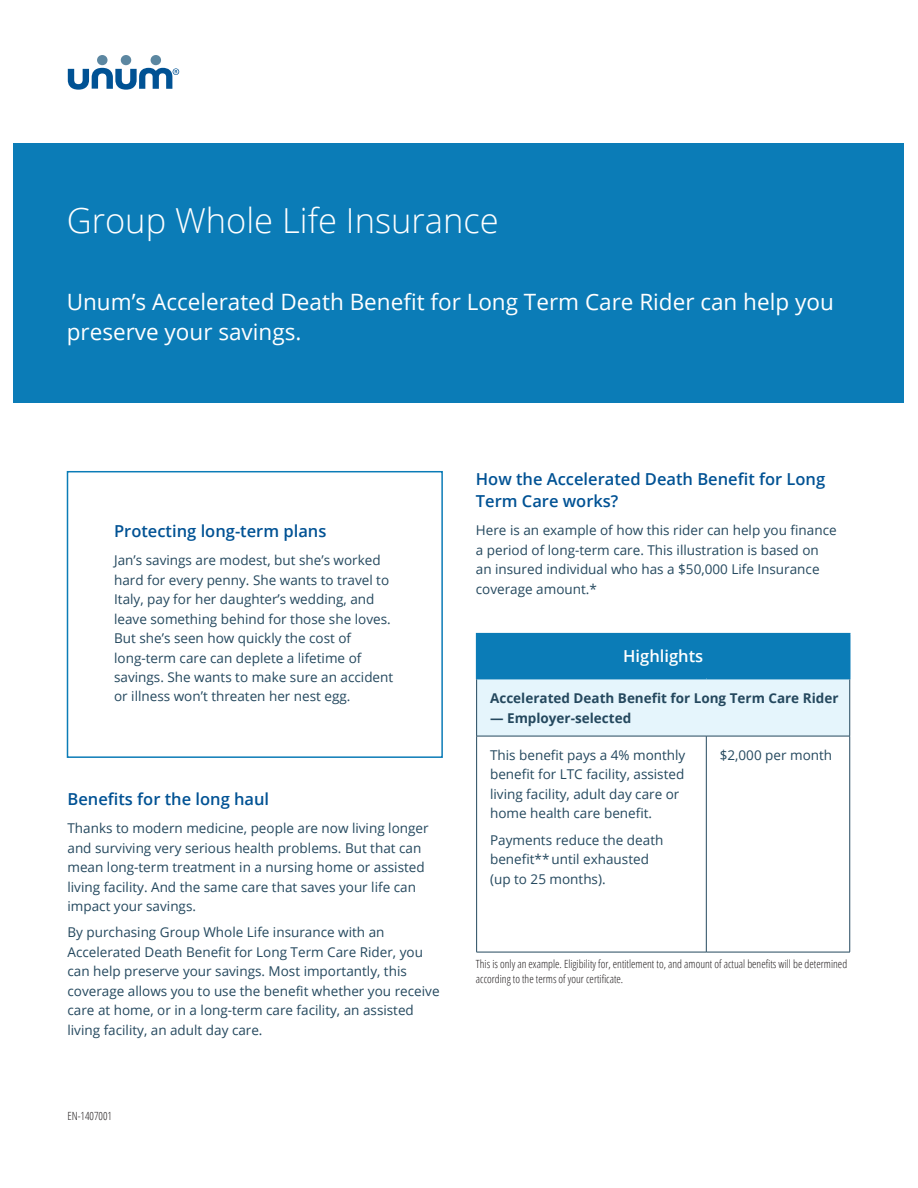
<style>
.page{position:relative;width:918px;height:1188px;background:#fff}
.page>*{position:absolute;margin:0;border:0;box-sizing:border-box;transform-origin:0 0}
.t1{font:300 34.5px "Open Sans";color:#fff}
.t2{font:22.5px/30px "Open Sans";color:#fff}
.t3{font:600 16.5px/22.5px "Open Sans";color:#005294}
.t4{font:600 16.5px "Open Sans";color:#fff}
.t5{font:13.5px/19.5px "Open Sans";color:#24485e}
.t6{font:700 13.5px "Open Sans";color:#24485e}
.t7{font:300 11.25px/15px "Open Sans Condensed";color:#231f20}
</style>
<div class="page">
<div style="left:14px;top:144px;width:890px;height:259px;background:#0b7cb7"></div>
<div style="left:67px;top:471px;width:376px;height:287px;border:2px solid #0b7cb7"></div>
<div style="left:97px;top:55px;width:11px;height:10px;background:#5c87a1;border-radius:50%"></div>
<div style="left:121px;top:55px;width:10px;height:10px;background:#5c87a1;border-radius:50%"></div>
<div style="left:151px;top:55px;width:10px;height:10px;background:#5c87a1;border-radius:50%"></div>
<svg style="left:68px;top:68px;width:111px;height:22px"></svg>
<div style="left:477px;top:634px;width:373px;height:45px;background:#0b7cb7"></div>
<div style="left:477px;top:679px;width:373px;height:57px;background:#e5f5fc"></div>
<hr style="left:476px;top:633px;width:230px;height:1px;background:#0b7cb7">
<hr style="left:476px;top:634px;width:1px;height:44px;background:#0b7cb7">
<hr style="left:706px;top:633px;width:144px;height:1px;background:#0b7cb7">
<hr style="left:476px;top:678px;width:230px;height:1px;background:#0b7cb7">
<hr style="left:476px;top:679px;width:1px;height:57px;background:#24485e">
<hr style="left:849px;top:679px;width:1px;height:57px;background:#24485e">
<hr style="left:476px;top:736px;width:230px;height:1px;background:#24485e">
<hr style="left:476px;top:736px;width:1px;height:216px;background:#24485e">
<hr style="left:706px;top:736px;width:144px;height:1px;background:#24485e">
<hr style="left:706px;top:736px;width:1px;height:216px;background:#24485e">
<hr style="left:849px;top:736px;width:1px;height:216px;background:#24485e">
<hr style="left:476px;top:952px;width:230px;height:1px;background:#24485e">
<hr style="left:706px;top:952px;width:144px;height:1px;background:#24485e">
<h1 class="t1" style="left:67px;top:197px;width:434px">Group Whole Life Insurance</h1>
<h2 class="t2" style="left:67px;top:286px;width:769px">Unum’s Accelerated Death Benefit for Long Term Care Rider can help you preserve your savings.</h2>
<p class="t3" style="left:114px;top:519px;width:214px">Protecting long-term plans</p>
<p class="t5" style="left:114px;top:550px;width:281px">Jan’s savings are modest, but she’s worked hard for every penny. She wants to travel to Italy, pay for her daughter’s wedding, and leave something behind for those she loves.<br>But she’s seen how quickly the cost of long-term care can deplete a lifetime of savings. She wants to make sure an accident or illness won’t threaten her nest egg.</p>
<p class="t3" style="left:68px;top:788px;width:203px">Benefits for the long haul</p>
<p class="t5" style="left:68px;top:818px;width:363px">Thanks to modern medicine, people are now living longer and surviving very serious health problems. But that can mean long-term treatment in a nursing home or assisted living facility. And the same care that saves your life can impact your savings.</p>
<p class="t5" style="left:68px;top:922px;width:374px">By purchasing Group Whole Life insurance with an Accelerated Death Benefit for Long Term Care Rider, you can help preserve your savings. Most importantly, this coverage allows you to use the benefit whether you receive care at home, or in a long-term care facility, an assisted living facility, an adult day care.</p>
<p class="t7" style="left:68px;top:1108px;width:46px">EN-1407001</p>
<p class="t3" style="left:476px;top:467px;width:351px">How the Accelerated Death Benefit for Long<br>Term Care works?</p>
<p class="t5" style="left:476px;top:520px;width:362px">Here is an example of how this rider can help you finance a period of long-term care. This illustration is based on an insured individual who has a $50,000 Life Insurance coverage amount.*</p>
<p class="t4" style="left:623px;top:645px;width:82px">Highlights</p>
<p class="t6" style="left:490px;top:689px;width:350px">Accelerated Death Benefit for Long Term Care Rider</p>
<p class="t6" style="left:490px;top:708px;width:143px">— Employer-selected</p>
<p class="t5" style="left:490px;top:745px;width:197px">This benefit pays a 4% monthly benefit for LTC facility, assisted living facility, adult day care or home health care benefit.</p>
<p class="t5" style="left:490px;top:830px;width:175px">Payments reduce the death benefit**until exhausted (up to 25 months).</p>
<p class="t5" style="left:720px;top:745px;width:114px">$2,000 per month</p>
<p class="t7" style="left:476px;top:956px;width:373px">This is only an example. Eligibility for, entitlement to, and amount of actual benefits will be determined according to the terms of your certificate.</p>
</div>
